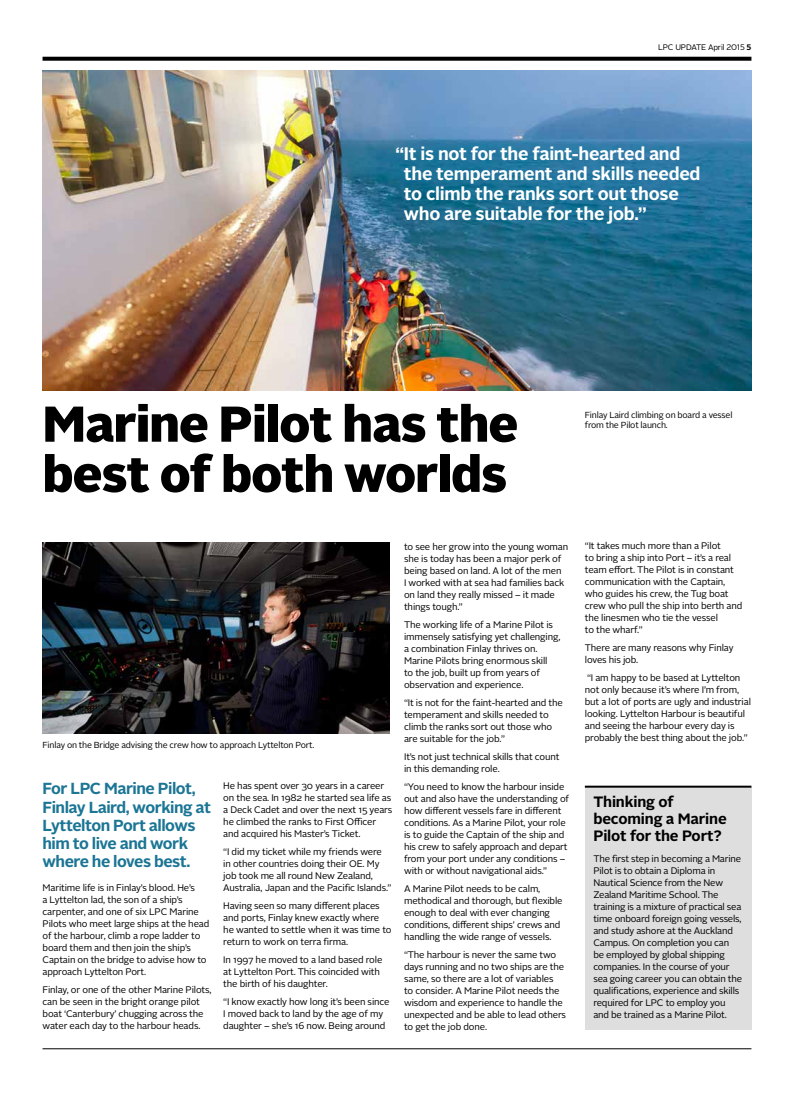
<style>
.page{position:relative;width:794px;height:1106px;background:#fff}
.page>*{position:absolute;margin:0;border:0;box-sizing:border-box;transform-origin:0 0}
.t1{font:900 50.2px/50.2px "Alright Sans";letter-spacing:-.02em;color:#000}
.t2{font:700 18px/20px "Alright Sans";letter-spacing:-.015em;color:#fff}
.t3{font:700 16px/18.3px "Alright Sans";letter-spacing:-.03em;color:#1b7594}
.t4{font:700 15px/17px "Alright Sans";letter-spacing:-.01em;color:#000}
.t5{font:9.5px/12px "Alright Sans";letter-spacing:-.015em;color:#000}
.t6{font:8.8px/10px "Alright Sans";letter-spacing:-.02em;color:#000}
.t7{font:8px "Alright Sans";letter-spacing:-.02em;color:#000}
.s1{font-weight:700}
</style>
<div class="page">
<svg style="left:43px;top:57px;width:708px;height:4px;background:#121212"></svg>
<div style="left:585px;top:787px;width:166px;height:242px;background:#dedede"></div>
<hr style="left:43px;top:1048px;width:708px;height:1px;background:#000">
<hr style="left:585px;top:785px;width:166px;height:2px;background:#000">
<img style="left:43px;top:71px;width:708px;height:319px">
<img style="left:43px;top:542px;width:347px;height:192px">
<p class="t7" style="left:658px;top:42px;width:95px">LPC UPDATE April 2015 <span class="s1">5</span></p>
<h2 class="t2" style="left:404px;top:144px;width:298px;text-indent:-8px">“It is not for the faint-hearted and the temperament and skills needed to climb the ranks sort out those who are suitable for the job.”</h2>
<h1 class="t1" style="left:43px;top:399px;width:477px">Marine Pilot has the best of both worlds</h1>
<p class="t6" style="left:585px;top:410px;width:149px">Finlay Laird climbing on board a vessel from the Pilot launch.</p>
<p class="t6" style="left:43px;top:740px;width:273px">Finlay on the Bridge advising the crew how to approach Lyttelton Port.</p>
<h3 class="t3" style="left:43px;top:779px;width:170px">For LPC Marine Pilot,<br>Finlay Laird, working at<br>Lyttelton Port allows him to live and work where he loves best.</h3>
<p class="t5" style="left:43px;top:881px;width:168px">Maritime life is in Finlay’s blood. He’s<br>a Lyttelton lad, the son of a ship’s carpenter, and one of six LPC Marine Pilots who meet large ships at the head of the harbour, climb a rope ladder to board them and then join the ship’s Captain on the bridge to advise how to approach Lyttelton Port.</p>
<p class="t5" style="left:43px;top:983px;width:171px">Finlay, or one of the other Marine Pilots, can be seen in the bright orange pilot boat ‘Canterbury’ chugging across the water each day to the harbour heads.</p>
<p class="t5" style="left:223px;top:780px;width:170px">He has spent over 30 years in a career on the sea. In 1982 he started sea life as a Deck Cadet and over the next 15 years he climbed the ranks to First Officer and acquired his Master’s Ticket.</p>
<p class="t5" style="left:223px;top:846px;width:170px">“I did my ticket while my friends were in other countries doing their OE. My job took me all round New Zealand, Australia, Japan and the Pacific Islands.”</p>
<p class="t5" style="left:223px;top:900px;width:170px">Having seen so many different places and ports, Finlay knew exactly where he wanted to settle when it was time to return to work on terra firma.</p>
<p class="t5" style="left:223px;top:954px;width:161px">In 1997 he moved to a land based role at Lyttelton Port. This coincided with the birth of his daughter.</p>
<p class="t5" style="left:223px;top:996px;width:168px">“I know exactly how long it’s been since<br>I moved back to land by the age of my daughter – she’s 16 now. Being around</p>
<p class="t5" style="left:404px;top:540px;width:166px">to see her grow into the young woman she is today has been a major perk of being based on land. A lot of the men<br>I worked with at sea had families back on land they really missed – it made things tough.”</p>
<p class="t5" style="left:404px;top:618px;width:158px">The working life of a Marine Pilot is immensely satisfying yet challenging, a combination Finlay thrives on.<br>Marine Pilots bring enormous skill<br>to the job, built up from years of observation and experience.</p>
<p class="t5" style="left:404px;top:696px;width:160px">“It is not for the faint-hearted and the temperament and skills needed to climb the ranks sort out those who are suitable for the job.”</p>
<p class="t5" style="left:404px;top:750px;width:157px">It’s not just technical skills that count in this demanding role.</p>
<p class="t5" style="left:404px;top:780px;width:167px">“You need to know the harbour inside out and also have the understanding of how different vessels fare in different conditions. As a Marine Pilot, your role is to guide the Captain of the ship and his crew to safely approach and depart from your port under any conditions – with or without navigational aids.”</p>
<p class="t5" style="left:404px;top:882px;width:160px">A Marine Pilot needs to be calm, methodical and thorough, but flexible enough to deal with ever changing conditions, different ships’ crews and handling the wide range of vessels.</p>
<p class="t5" style="left:404px;top:948px;width:164px">“The harbour is never the same two days running and no two ships are the same, so there are a lot of variables<br>to consider. A Marine Pilot needs the wisdom and experience to handle the unexpected and be able to lead others to get the job done.</p>
<p class="t5" style="left:585px;top:540px;width:159px">“It takes much more than a Pilot<br>to bring a ship into Port – it’s a real team effort. The Pilot is in constant communication with the Captain, who guides his crew, the Tug boat crew who pull the ship into berth and the linesmen who tie the vessel<br>to the wharf.”</p>
<p class="t5" style="left:585px;top:642px;width:150px">There are many reasons why Finlay loves his job.</p>
<p class="t5" style="left:585px;top:672px;width:168px">“I am happy to be based at Lyttelton not only because it’s where I’m from, but a lot of ports are ugly and industrial looking. Lyttelton Harbour is beautiful and seeing the harbour every day is probably the best thing about the job.”</p>
<h3 class="t4" style="left:593px;top:793px;width:135px">Thinking of becoming a Marine<br>Pilot for the Port?</h3>
<p class="t5" style="left:593px;top:852px;width:150px">The first step in becoming a Marine<br>Pilot is to obtain a Diploma in<br>Nautical Science from the New<br>Zealand Maritime School. The training is a mixture of practical sea time onboard foreign going vessels, and study ashore at the Auckland<br>Campus. On completion you can be employed by global shipping companies. In the course of your sea going career you can obtain the qualifications, experience and skills required for LPC to employ you and be trained as a Marine Pilot.</p>
</div>
